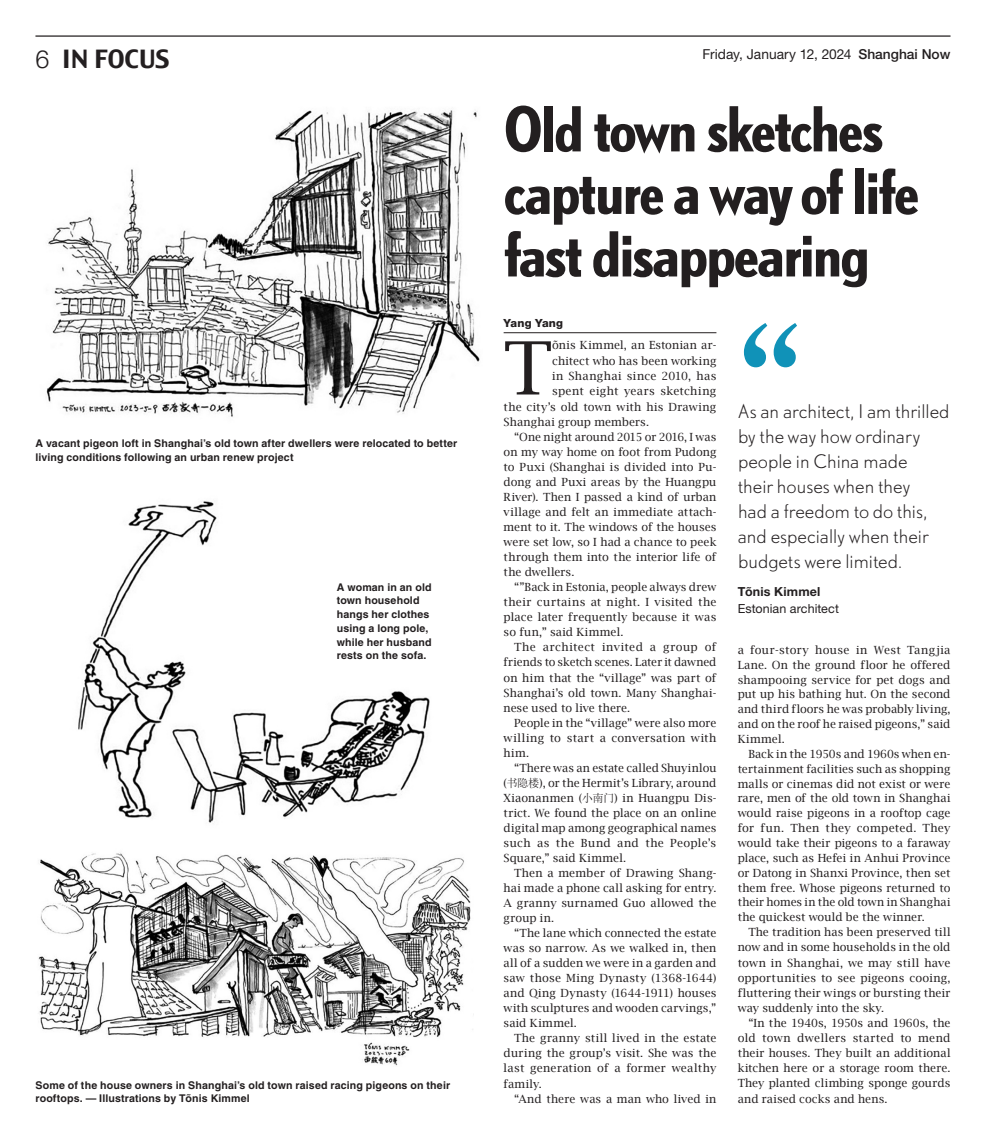
<style>
.page{position:relative;width:986px;height:1138px;background:#fff}
.page>*{position:absolute;margin:0;border:0;box-sizing:border-box;transform-origin:0 0}
._1_q-marks{font:162.5px "Century Old Style Std";color:#1092b8}
._0_intro-drop{font:73.5px "Lucida Bright";color:#231f20}
._0_head2{font:700 condensed 57.5px/62.5px "DTL Nobel T";letter-spacing:-.045em;color:#231f20}
.t1{font:25px "Charcoal";color:#231f20}
._1_quote-1{font:300 17.5px/25px "DTL Nobel T";letter-spacing:-.02em;color:#231f20}
.t2{font:13.75px "Helvetica Neue LT Std";color:#231f20}
._1_quote-3{font:12.5px "Helvetica Neue LT Std";letter-spacing:.005em;color:#231f20}
._1_quote-2{font:700 12.5px "Helvetica Neue LT Std";letter-spacing:.015em;color:#231f20}
._0_body{font:11.25px/15px "Lucida Bright";letter-spacing:.015em;color:#231f20;text-align:justify}
._0_intro-drop-2{font:11.25px "Lucida Bright";letter-spacing:.02em;color:#231f20}
._0_byline{font:800 11.25px "Helvetica Neue LT Std";letter-spacing:.015em;color:#231f20}
._1_caption{font:700 10.62px/13.8px "Helvetica LT Std";letter-spacing:.01em;color:#231f20}
.s1{font-family:"Helvetica Neue LT Std";font-weight:300}
.s2{font-weight:500}
.s3{font-family:"N Sim Sun"}
</style>
<div class="page">
<hr style="left:35px;top:35px;width:915px;height:2px;background:#231f20">
<img style="left:38px;top:853px;width:435px;height:213px">
<img style="left:46px;top:110px;width:434px;height:307px">
<img style="left:78px;top:501px;width:352px;height:322px">
<hr style="left:503px;top:332px;width:213px;height:1px;background:#231f20">
<p class="t1" style="left:35px;top:43px;width:136px"><span class="s1">6</span> IN FOCUS</p>
<p class="_1_caption" style="left:35px;top:436px;width:423px">A vacant pigeon loft in Shanghai’s old town after dwellers were relocated to better living conditions following an urban renew project</p>
<p class="_1_caption" style="left:336px;top:580px;width:96px">A woman in an old town household hangs her clothes using a long pole, while her husband rests on the sofa.</p>
<p class="_1_caption" style="left:35px;top:1077px;width:416px">Some of the house owners in Shanghai’s old town raised racing pigeons on their rooftops. — Illustrations by Tõnis Kimmel</p>
<p class="t2" style="left:702px;top:46px;width:249px">Friday, January 12, 2024 <span class="s2">Shanghai Now</span></p>
<p class="_0_head2" style="left:503px;top:95px;width:417px">Old town sketches capture a way of life fast disappearing</p>
<p class="_0_byline" style="left:503px;top:316px;width:61px">Yang Yang</p>
<p class="_0_intro-drop" style="left:503px;top:326px;width:50px">T</p>
<p class="_0_intro-drop-2" style="left:551px;top:339px;width:166px">õnis Kimmel, an Estonian ar-</p>
<p class="_0_intro-drop-2" style="left:551px;top:354px;width:166px">chitect who has been working</p>
<p class="_0_intro-drop-2" style="left:551px;top:369px;width:166px">in Shanghai since 2010, has</p>
<p class="_0_intro-drop-2" style="left:551px;top:385px;width:166px">spent eight years sketching</p>
<p class="_0_intro-drop-2" style="left:503px;top:400px;width:214px">the city’s old town with his Drawing</p>
<p class="_0_intro-drop-2" style="left:503px;top:415px;width:147px">Shanghai group members.</p>
<p class="_0_body" style="left:503px;top:429px;width:214px;text-indent:11px">“One night around 2015 or 2016, I was on my way home on foot from Pudong to Puxi (Shanghai is divided into Pu&shy;dong and Puxi areas by the Huangpu River). Then I passed a kind of urban village and felt an immediate attach&shy;ment to it. The windows of the houses were set low, so I had a chance to peek through them into the interior life of the dwellers.</p>
<p class="_0_body" style="left:503px;top:579px;width:214px;text-indent:11px">“”Back in Estonia, people always drew their curtains at night. I visited the place later frequently because it was so fun,” said Kimmel.</p>
<p class="_0_body" style="left:503px;top:640px;width:214px;text-indent:11px">The architect invited a group of friends to sketch scenes. Later it dawned on him that the “village” was part of Shanghai’s old town. Many Shanghai&shy;nese used to live there.</p>
<p class="_0_body" style="left:503px;top:715px;width:214px;text-indent:11px">People in the “village” were also more willing to start a conversation with him.</p>
<p class="_0_body" style="left:503px;top:760px;width:214px;text-indent:11px">“There was an estate called Shuyinlou (<span class="s3">书隐楼</span>), or the Hermit’s Library, around Xiaonanmen (<span class="s3">小南门</span>) in Huangpu Dis&shy;trict. We found the place on an online digital map among geographical names such as the Bund and the People’s Square,” said Kimmel.</p>
<p class="_0_body" style="left:503px;top:865px;width:214px;text-indent:11px">Then a member of Drawing Shang&shy;hai made a phone call asking for entry.<br>A granny surnamed Guo allowed the group in.</p>
<p class="_0_body" style="left:503px;top:925px;width:214px;text-indent:11px">“The lane which connected the estate was so narrow. As we walked in, then all of a sudden we were in a garden and saw those Ming Dynasty (1368-1644) and Qing Dynasty (1644-1911) houses with sculptures and wooden carvings,” said Kimmel.</p>
<p class="_0_body" style="left:503px;top:1030px;width:214px;text-indent:11px">The granny still lived in the estate during the group’s visit. She was the last generation of a former wealthy family.</p>
<p class="_0_body" style="left:514px;top:1090px;width:203px">“And there was a man who lived in</p>
<p class="_1_q-marks" style="left:737px;top:280px;width:66px">“</p>
<p class="_1_quote-1" style="left:737px;top:398px;width:213px">As an architect, I am thrilled by the way how ordinary people in China made<br>their houses when they<br>had a freedom to do this, and especially when their budgets were limited.</p>
<p class="_1_quote-2" style="left:737px;top:583px;width:84px">Tõnis Kimmel</p>
<p class="_1_quote-3" style="left:737px;top:601px;width:103px">Estonian architect</p>
<p class="_0_body" style="left:737px;top:642px;width:214px">a four-story house in West Tangjia Lane. On the ground floor he offered shampooing service for pet dogs and put up his bathing hut. On the second and third floors he was probably living, and on the roof he raised pigeons,” said Kimmel.</p>
<p class="_0_body" style="left:737px;top:746px;width:214px;text-indent:11px">Back in the 1950s and 1960s when en&shy;tertainment facilities such as shopping malls or cinemas did not exist or were rare, men of the old town in Shanghai would raise pigeons in a rooftop cage for fun. Then they competed. They would take their pigeons to a faraway place, such as Hefei in Anhui Province or Datong in Shanxi Province, then set them free. Whose pigeons returned to their homes in the old town in Shanghai the quickest would be the winner.</p>
<p class="_0_body" style="left:737px;top:924px;width:214px;text-indent:11px">The tradition has been preserved till now and in some households in the old town in Shanghai, we may still have opportunities to see pigeons cooing, fluttering their wings or bursting their way suddenly into the sky.</p>
<p class="_0_body" style="left:737px;top:1015px;width:214px;text-indent:11px">“In the 1940s, 1950s and 1960s, the old town dwellers started to mend their houses. They built an additional kitchen here or a storage room there.<br>They planted climbing sponge gourds and raised cocks and hens.</p>
</div>
